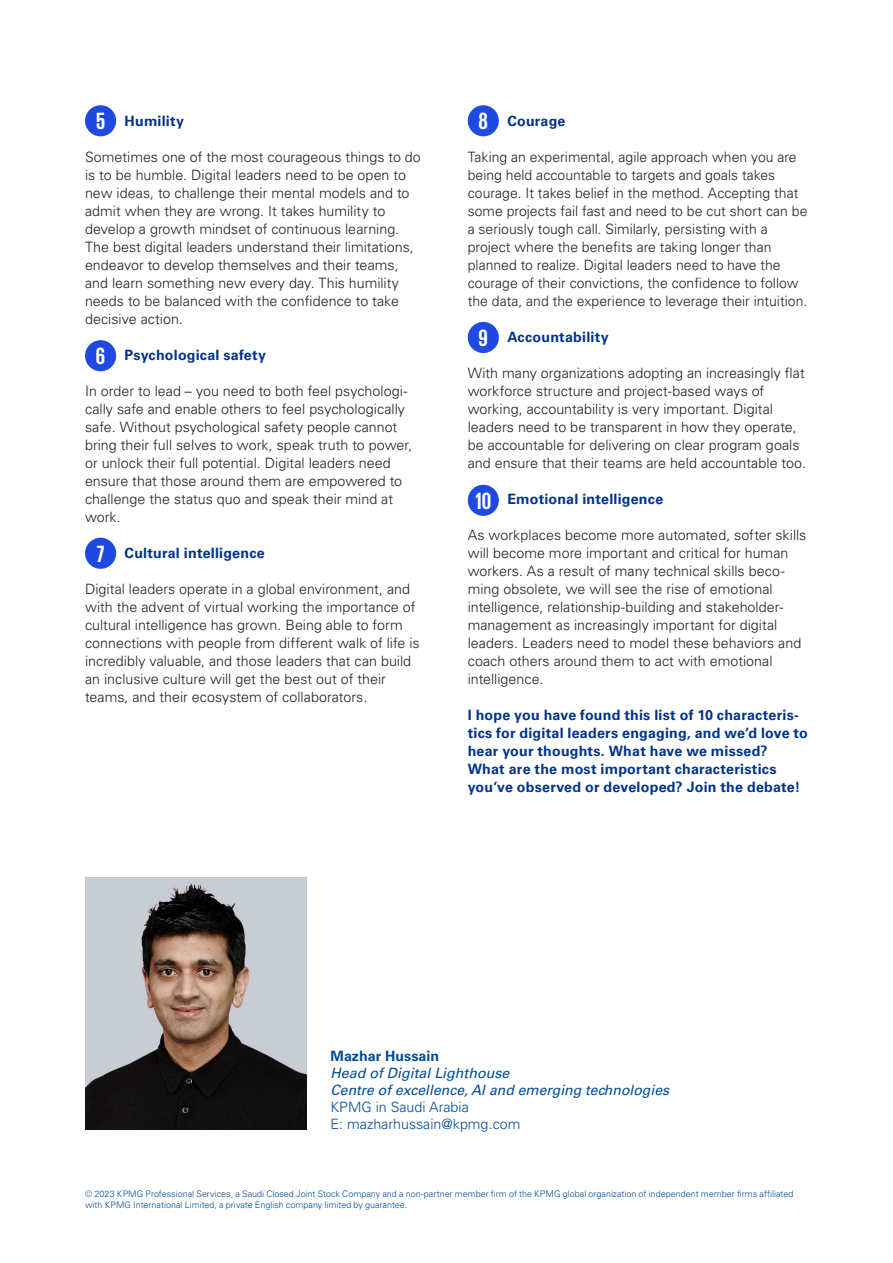
<style>
.page{position:relative;width:893px;height:1263px;background:#fff}
.page>*{position:absolute;margin:0;border:0;box-sizing:border-box;transform-origin:0 0}
.t1{font:700 24px "KPMG";color:#fff}
.t2{font:300 14.25px/18px "Univers LT Std";color:#231f20}
.t3{font:700 14.25px/18px "Univers LT Std";letter-spacing:.015em;color:#00338d}
.t4{font:italic 14.25px/17.1px "Univers LT Std";color:#014d97}
.t5{font:300 14.25px/17.1px "Univers LT Std";color:#014d97}
.t6{font:700 14.25px "Univers LT Std";color:#014d97}
.t7{font:300 9px/10.8px "Univers";color:#014d97}
</style>
<div class="page">
<img style="left:85px;top:877px;width:221px;height:252px">
<div style="left:85px;top:105px;width:31px;height:31px;background:#1e49e2;border-radius:50%"></div>
<div style="left:468px;top:105px;width:31px;height:31px;background:#1e49e2;border-radius:50%"></div>
<div style="left:468px;top:322px;width:31px;height:31px;background:#1e49e2;border-radius:50%"></div>
<div style="left:468px;top:485px;width:31px;height:31px;background:#1e49e2;border-radius:50%"></div>
<div style="left:85px;top:340px;width:31px;height:31px;background:#1e49e2;border-radius:50%"></div>
<div style="left:85px;top:538px;width:31px;height:31px;background:#1e49e2;border-radius:50%"></div>
<h1 class="t1" style="left:96px;top:109px;width:11px">5</h1>
<h1 class="t1" style="left:479px;top:109px;width:11px">8</h1>
<p class="t3" style="left:507px;top:112px;width:60px">Courage</p>
<p class="t2" style="left:468px;top:148px;width:341px">Taking an experimental, agile approach when you are being held accountable to targets and goals takes courage. It takes belief in the method. Accepting that some projects fail fast and need to be cut short can be a seriously tough call. Similarly, persisting with a project where the benefits are taking longer than planned to realize. Digital leaders need to have the courage of their convictions, the confidence to follow the data, and the experience to leverage their intuition.</p>
<p class="t3" style="left:507px;top:328px;width:103px">Accountability</p>
<p class="t2" style="left:468px;top:364px;width:340px">With many organizations adopting an increasingly flat workforce structure and project-based ways of working, accountability is very important. Digital leaders need to be transparent in how they operate, be accountable for delivering on clear program goals and ensure that their teams are held accountable too.</p>
<p class="t3" style="left:507px;top:490px;width:157px">Emotional intelligence</p>
<p class="t2" style="left:468px;top:526px;width:340px">As workplaces become more automated, softer skills will become more important and critical for human workers. As a result of many technical skills beco&shy;ming obsolete, we will see the rise of emotional intelligence, relationship-building and stakeholder&shy;management as increasingly important for digital leaders. Leaders need to model these behaviors and coach others around them to act with emotional intelligence.</p>
<p class="t3" style="left:468px;top:706px;width:342px">I hope you have found this list of 10 characteris&shy;tics for digital leaders engaging, and we’d love to hear your thoughts. What have we missed?<br>What are the most important characteristics you’ve observed or developed? Join the debate!</p>
<p class="t3" style="left:125px;top:112px;width:61px">Humility</p>
<p class="t2" style="left:85px;top:148px;width:337px">Sometimes one of the most courageous things to do is to be humble. Digital leaders need to be open to new ideas, to challenge their mental models and to admit when they are wrong. It takes humility to develop a growth mindset of continuous learning.<br>The best digital leaders understand their limitations, endeavor to develop themselves and their teams, and learn something new every day. This humility needs to be balanced with the confidence to take decisive action.</p>
<p class="t3" style="left:125px;top:346px;width:143px">Psychological safety</p>
<p class="t2" style="left:85px;top:382px;width:329px">In order to lead – you need to both feel psychologi&shy;cally safe and enable others to feel psychologically safe. Without psychological safety people cannot bring their full selves to work, speak truth to power, or unlock their full potential. Digital leaders need ensure that those around them are empowered to challenge the status quo and speak their mind at work.</p>
<p class="t3" style="left:125px;top:544px;width:142px">Cultural intelligence</p>
<p class="t2" style="left:85px;top:580px;width:336px">Digital leaders operate in a global environment, and with the advent of virtual working the importance of cultural intelligence has grown. Being able to form connections with people from different walk of life is incredibly valuable, and those leaders that can build an inclusive culture will get the best out of their teams, and their ecosystem of collaborators.</p>
<h1 class="t1" style="left:479px;top:326px;width:11px">9</h1>
<h1 class="t1" style="left:96px;top:344px;width:11px">6</h1>
<h1 class="t1" style="left:475px;top:489px;width:17px">10</h1>
<h1 class="t1" style="left:97px;top:541px;width:9px">7</h1>
<p class="t6" style="left:331px;top:1048px;width:110px">Mazhar Hussain</p>
<p class="t4" style="left:331px;top:1065px;width:340px">Head of Digital Lighthouse<br>Centre of excellence, AI and emerging technologies</p>
<p class="t5" style="left:331px;top:1099px;width:191px">KPMG in Saudi Arabia<br>E: mazharhussain@kpmg.com</p>
<p class="t7" style="left:85px;top:1188px;width:710px">© 2023 KPMG Professional Services, a Saudi Closed Joint Stock Company and a non-partner member firm of the KPMG global organization of independent member firms affiliated with KPMG International Limited, a private English company limited by guarantee.</p>
</div>
